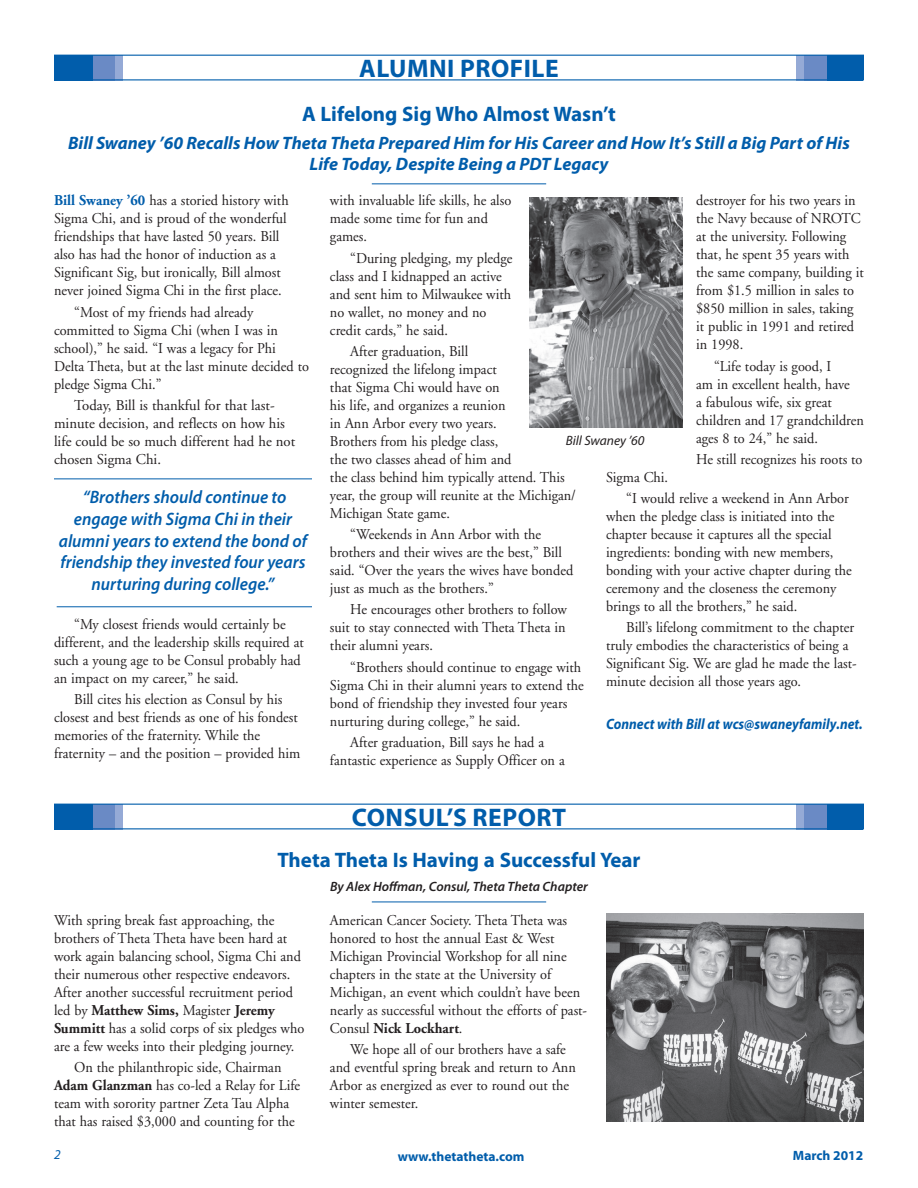
<style>
.page{position:relative;width:918px;height:1188px;background:#fff}
.page>*{position:absolute;margin:0;border:0;box-sizing:border-box;transform-origin:0 0}
.t1{font:700 25.5px "Myriad Pro";letter-spacing:.02em;color:#015dab}
.t2{font:700 21px "Myriad Pro";color:#015dab}
.t3{font:italic 600 18px/21.6px "Myriad Pro";color:#015dab;text-align:center;scale:.95 1}
.t4{font:italic 700 18px/21px "Myriad Pro";color:#015dab;text-align:center}
.t5{font:15px/18px "Adobe Garamond";color:#231f20;scale:.95 1}
.t6{font:15px/18px "Adobe Garamond";color:#231f20}
.t7{font:italic 700 15px "Myriad Pro";color:#015dab;scale:.91 1}
.t8{font:italic 600 13.5px "Myriad Pro";color:#231f20}
.t9{font:700 13.5px "Myriad";color:#015dab}
.t10{font:italic 13.5px "Myriad Pro";color:#231f20}
.t11{font:italic 13.5px "Myriad";color:#015dab}
.s1{font-weight:700;color:#015dab}
.s2{font-weight:700}
</style>
<div class="page">
<div style="left:87px;top:55px;width:36px;height:26px;background:#95aad6"></div>
<div style="left:79px;top:55px;width:36px;height:26px;background:#6a8ac5"></div>
<div style="left:54px;top:55px;width:38px;height:26px;background:#015dab"></div>
<div style="left:796px;top:55px;width:36px;height:26px;background:#95aad6"></div>
<div style="left:804px;top:55px;width:36px;height:26px;background:#6a8ac5"></div>
<div style="left:827px;top:55px;width:36px;height:26px;background:#015dab"></div>
<div style="left:54px;top:55px;width:810px;height:25px;border:1px solid #015dab"></div>
<div style="left:87px;top:804px;width:36px;height:26px;background:#95aad6"></div>
<div style="left:79px;top:804px;width:36px;height:26px;background:#6a8ac5"></div>
<div style="left:54px;top:804px;width:38px;height:26px;background:#015dab"></div>
<div style="left:796px;top:804px;width:36px;height:26px;background:#95aad6"></div>
<div style="left:804px;top:804px;width:36px;height:26px;background:#6a8ac5"></div>
<div style="left:827px;top:804px;width:36px;height:26px;background:#015dab"></div>
<div style="left:54px;top:804px;width:810px;height:25px;border:1px solid #015dab"></div>
<hr style="left:372px;top:183px;width:174px;height:1px;background:#015dab">
<hr style="left:372px;top:902px;width:174px;height:1px;background:#015dab">
<img style="left:606px;top:913px;width:258px;height:208px">
<img style="left:529px;top:198px;width:154px;height:230px">
<hr style="left:54px;top:478px;width:258px;height:1px;background:#015dab">
<hr style="left:57px;top:606px;width:255px;height:1px;background:#015dab">
<h1 class="t1" style="left:359px;top:52px;width:64px">Alumni</h1>
<h1 class="t1" style="left:460px;top:52px;width:30px">Profile</h1>
<h2 class="t2" style="left:302px;top:100px;width:315px">A Lifelong Sig Who Almost Wasn’t</h2>
<p class="t4" style="left:68px;top:132px;width:783px">Bill Swaney ’60 Recalls How Theta Theta Prepared Him for His Career and How It’s Still a Big Part of His<br>Life Today, Despite Being a PDT Legacy</p>
<p class="t5" style="left:54px;top:192px;width:249px"><span class="s1">Bill Swaney ’60</span> has a storied history with Sigma Chi, and is proud of the wonderful friendships that have lasted 50 years. Bill also has had the honor of induction as a Significant Sig, but ironically, Bill almost never joined Sigma Chi in the first place.</p>
<p class="t5" style="left:54px;top:303px;width:270px;text-indent:20px">“Most of my friends had already committed to Sigma Chi (when I was in school),” he said. “I was a legacy for Phi Delta Theta, but at the last minute decided to pledge Sigma Chi.”</p>
<p class="t6" style="left:54px;top:397px;width:243px;text-indent:20px">Today, Bill is thankful for that last&shy;minute decision, and reflects on how his life could be so much different had he not chosen Sigma Chi.</p>
<p class="t3" style="left:59px;top:486px;width:263px">“Brothers should continue to engage with Sigma Chi in their alumni years to extend the bond of friendship they invested four years nurturing during college.”</p>
<p class="t5" style="left:54px;top:616px;width:265px;text-indent:20px">“My closest friends would certainly be different, and the leadership skills required at such a young age to be Consul probably had an impact on my career,” he said.</p>
<p class="t5" style="left:54px;top:691px;width:261px;text-indent:20px">Bill cites his election as Consul by his closest and best friends as one of his fondest memories of the fraternity. While the fraternity – and the position – provided him</p>
<p class="t5" style="left:330px;top:192px;width:192px">with invaluable life skills, he also made some time for fun and games.</p>
<p class="t5" style="left:330px;top:249px;width:194px;text-indent:20px">“During pledging, my pledge class and I kidnapped an active and sent him to Milwaukee with no wallet, no money and no credit cards,” he said.</p>
<p class="t5" style="left:330px;top:343px;width:260px;text-indent:20px">After graduation, Bill<br>recognized the lifelong impact<br>that Sigma Chi would have on<br>his life, and organizes a reunion<br>in Ann Arbor every two years.<br>Brothers from his pledge class,<br>the two classes ahead of him and<br>the class behind him typically attend. This year, the group will reunite at the Michigan/<br>Michigan State game.</p>
<p class="t5" style="left:330px;top:526px;width:258px;text-indent:20px">“Weekends in Ann Arbor with the brothers and their wives are the best,” Bill said. “Over the years the wives have bonded just as much as the brothers.”</p>
<p class="t5" style="left:330px;top:601px;width:251px;text-align:justify;text-indent:20px">He encourages other brothers to follow suit to stay connected with Theta Theta in their alumni years.</p>
<p class="t5" style="left:330px;top:658px;width:269px;text-indent:20px">“Brothers should continue to engage with Sigma Chi in their alumni years to extend the bond of friendship they invested four years nurturing during college,” he said.</p>
<p class="t5" style="left:330px;top:734px;width:249px;text-align:center">After graduation, Bill says he had a fantastic experience as Supply Officer on a</p>
<p class="t5" style="left:696px;top:192px;width:178px">destroyer for his two years in the Navy because of NROTC at the university. Following that, he spent 35 years with the same company, building it from $1.5 million in sales to $850 million in sales, taking it public in 1991 and retired in 1998.</p>
<p class="t5" style="left:696px;top:357px;width:178px;text-indent:18px">“Life today is good, I<br>am in excellent health, have<br>a fabulous wife, six great children and 17 grandchildren ages 8 to 24,” he said.</p>
<p class="t5" style="left:696px;top:451px;width:177px">He still recognizes his roots to</p>
<p class="t5" style="left:626px;top:467px;width:236px;line-height:21.3px;text-indent:-20px">Sigma Chi.<br>“I would relive a weekend in Ann Arbor</p>
<p class="t5" style="left:606px;top:508px;width:260px">when the pledge class is initiated into the chapter because it captures all the special ingredients: bonding with new members, bonding with your active chapter during the ceremony and the closeness the ceremony brings to all the brothers,” he said.</p>
<p class="t5" style="left:606px;top:619px;width:265px;text-indent:20px">Bill’s lifelong commitment to the chapter truly embodies the characteristics of being a Significant Sig. We are glad he made the last&shy;minute decision all those years ago.</p>
<p class="t7" style="left:606px;top:714px;width:284px">Connect with Bill at wcs@swaneyfamily.net.</p>
<p class="t10" style="left:566px;top:432px;width:80px">Bill Swaney ’60</p>
<h1 class="t1" style="left:352px;top:801px;width:33px">Cons</h1>
<h1 class="t1" style="left:418px;top:801px;width:87px">ul’s Report</h1>
<h2 class="t2" style="left:277px;top:847px;width:365px">Theta Theta Is Having a Successful Year</h2>
<p class="t8" style="left:330px;top:878px;width:259px">By Alex Hoffman, Consul, Theta Theta Chapter</p>
<p class="t5" style="left:54px;top:912px;width:265px">With spring break fast approaching, the brothers of Theta Theta have been hard at work again balancing school, Sigma Chi and their numerous other respective endeavors.<br>After another successful recruitment period led by <span class="s2">Matthew Sims,</span> Magister <span class="s2">Jeremy Summitt</span> has a solid corps of six pledges who are a few weeks into their pledging journey.</p>
<p class="t5" style="left:54px;top:1059px;width:261px;text-indent:20px">On the philanthropic side, Chairman <span class="s2">Adam Glanzman</span> has co-led a Relay for Life team with sorority partner Zeta Tau Alpha that has raised $3,000 and counting for the</p>
<p class="t5" style="left:330px;top:912px;width:272px">American Cancer Society. Theta Theta was honored to host the annual East &amp; West Michigan Provincial Workshop for all nine chapters in the state at the University of Michigan, an event which couldn’t have been nearly as successful without the efforts of past-Consul <span class="s2">Nick Lockhart</span>.</p>
<p class="t5" style="left:330px;top:1041px;width:260px;text-indent:20px">We hope all of our brothers have a safe and eventful spring break and return to Ann Arbor as energized as ever to round out the winter semester.</p>
<p class="t11" style="left:54px;top:1148px;width:8px">2</p>
<p class="t9" style="left:398px;top:1149px;width:128px">www.thetatheta.com</p>
<p class="t9" style="left:793px;top:1149px;width:72px">March 2012</p>
</div>
